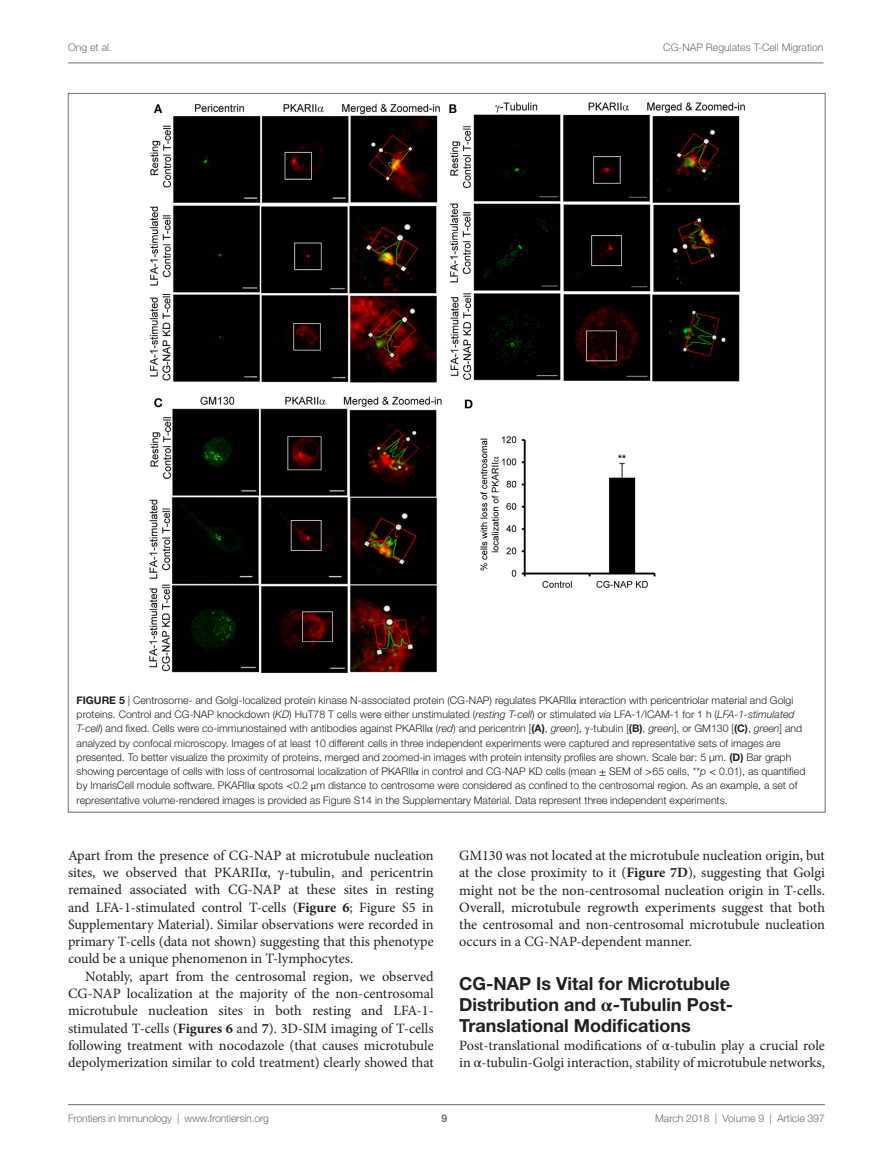
<style>
.page{position:relative;width:893px;height:1170px;background:#fff}
.page>*{position:absolute;margin:0;border:0;box-sizing:border-box;transform-origin:0 0}
.t1{font:700 18px/21px "Helvetica Neue LT Std";color:#231f20}
.t2{font:14.25px/17.2px "Minion Pro";letter-spacing:-.005em;color:#231f20;text-align:justify}
.t3{font:300 10.5px/14.2px "Helvetica Neue LT Std";color:#231f20}
.t4{font:300 10.5px "Helvetica Neue LT Std";color:#6c6d70}
.t5{font:700 10.5px "Helvetica Neue LT Std";color:#6c6d70}
.s1{font-weight:700}
.s2{font-family:"STIX General";font-weight:400}
.s3{font-style:italic}
.s4{font-family:"STIX General"}
</style>
<div class="page">
<img style="left:149px;top:102px;width:596px;height:571px">
<hr style="left:68px;top:1104px;width:757px;height:1px;background:#6c6d70">
<hr style="left:68px;top:63px;width:755px;height:1px;background:#6c6d70">
<p class="t4" style="left:68px;top:41px;width:45px">Ong et al.</p>
<p class="t4" style="left:663px;top:41px;width:162px">CG-NAP Regulates T-Cell Migration</p>
<p class="t3" style="left:77px;top:692px;width:730px"><span class="s1">Figure 5</span> | Centrosome- and Golgi-localized protein kinase N-associated protein (CG-NAP) regulates PKARII<span class="s2">α</span> interaction with pericentriolar material and Golgi proteins. Control and CG-NAP knockdown (<span class="s3">KD</span>) HuT78 T cells were either unstimulated (<span class="s3">resting T-cell</span>) or stimulated <span class="s3">via</span> LFA-1/ICAM-1 for 1 h (<span class="s3">LFA-1-stimulated T-cell</span>) and fixed. Cells were co-immunostained with antibodies against PKARII<span class="s2">α</span> (<span class="s3">red</span>) and pericentrin [<span class="s1">(A)</span>, <span class="s3">green</span>], <span class="s2">γ</span>-tubulin [<span class="s1">(B)</span>, <span class="s3">green</span>], or GM130 [<span class="s1">(C)</span>, <span class="s3">green</span>] and analyzed by confocal microscopy. Images of at least 10 different cells in three independent experiments were captured and representative sets of images are presented. To better visualize the proximity of proteins, merged and zoomed-in images with protein intensity profiles are shown. Scale bar: 5 µm. <span class="s1">(D)</span> Bar graph showing percentage of cells with loss of centrosomal localization of PKARII<span class="s2">α</span> in control and CG-NAP KD cells (mean <span class="s2">±</span> SEM of <span class="s2">&gt;</span>65 cells, **<span class="s3">p</span> <span class="s2">&lt;</span> 0.01), as quantified by ImarisCell module software. PKARII<span class="s2">α</span> spots <span class="s2">&lt;</span>0.2 <span class="s2">μ</span>m distance to centrosome were considered as confined to the centrosomal region. As an example, a set of representative volume-rendered images is provided as Figure S14 in the Supplementary Material. Data represent three independent experiments.</p>
<p class="t2" style="left:68px;top:846px;width:367px">Apart from the presence of CG-NAP at microtubule nucleation sites, we observed that PKARII<span class="s4">α</span>, <span class="s4">γ</span>-tubulin, and pericentrin remained associated with CG-NAP at these sites in resting and LFA-1-stimulated control T-cells (<span class="s1">Figure 6</span>; Figure S5 in Supplementary Material). Similar observations were recorded in primary T-cells (data not shown) suggesting that this phenotype could be a unique phenomenon in T-lymphocytes.</p>
<p class="t2" style="left:68px;top:967px;width:367px;text-indent:17px">Notably, apart from the centrosomal region, we observed CG-NAP localization at the majority of the non-centrosomal microtubule nucleation sites in both resting and LFA-1- stimulated T-cells (<span class="s1">Figures 6</span> and <span class="s1">7</span>). 3D-SIM imaging of T-cells following treatment with nocodazole (that causes microtubule depolymerization similar to cold treatment) clearly showed that</p>
<p class="t2" style="left:459px;top:846px;width:367px">GM130 was not located at the microtubule nucleation origin, but at the close proximity to it (<span class="s1">Figure 7D</span>), suggesting that Golgi might not be the non-centrosomal nucleation origin in T-cells.<br>Overall, microtubule regrowth experiments suggest that both the centrosomal and non-centrosomal microtubule nucleation occurs in a CG-NAP-dependent manner.</p>
<p class="t1" style="left:459px;top:972px;width:275px">CG-NAP Is Vital for Microtubule<br>Distribution and <span class="s4">α</span>-Tubulin Post-<br>Translational Modifications</p>
<p class="t2" style="left:459px;top:1036px;width:367px">Post-translational modifications of <span class="s4">α</span>-tubulin play a crucial role in <span class="s4">α</span>-tubulin-Golgi interaction, stability of microtubule networks,</p>
<p class="t4" style="left:68px;top:1111px;width:203px">Frontiers in Immunology | www.frontiersin.org</p>
<p class="t4" style="left:655px;top:1111px;width:171px">March 2018 | Volume 9 | Article 397</p>
<p class="t5" style="left:441px;top:1111px;width:7px">9</p>
</div>
